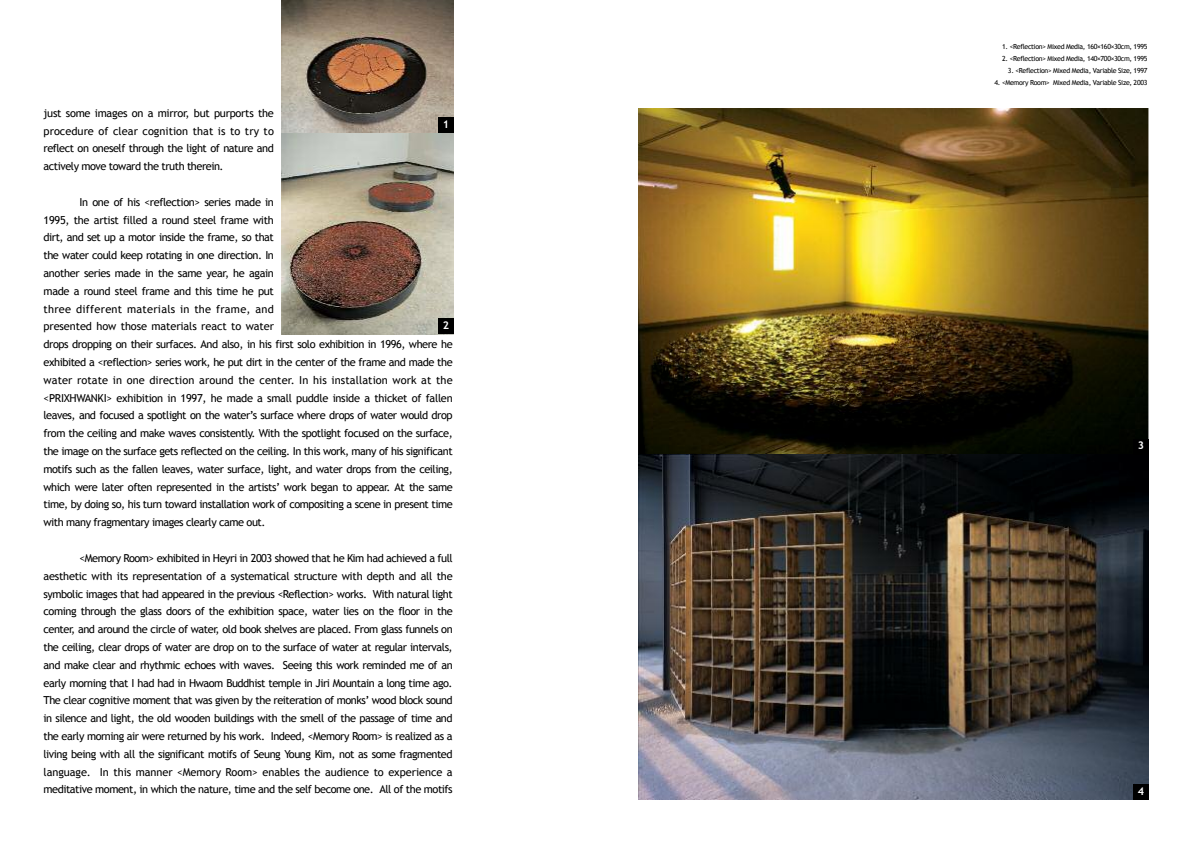
<style>
.page{position:relative;width:1191px;height:842px;background:#fff}
.page>*{position:absolute;margin:0;border:0;box-sizing:border-box;transform-origin:0 0}
.t1{font:11px/17.8px "Trebuchet MS";letter-spacing:-.04em;color:#000;text-align:justify}
.t2{font:700 10.7px "Trebuchet MS";color:#fff}
.t3{font:7px "Trebuchet MS";letter-spacing:-.04em;color:#000}
</style>
<div class="page">
<img style="left:282px;top:0;width:172px;height:133px">
<img style="left:282px;top:133px;width:172px;height:201px">
<img style="left:638px;top:108px;width:510px;height:347px">
<img style="left:638px;top:455px;width:510px;height:344px">
<div style="left:438px;top:118px;width:16px;height:15px;background:#000"></div>
<div style="left:438px;top:319px;width:16px;height:15px;background:#000"></div>
<div style="left:1133px;top:439px;width:15px;height:15px;background:#000"></div>
<div style="left:1133px;top:784px;width:15px;height:15px;background:#000"></div>
<p class="t1" style="left:44px;top:104px;width:232px">just some images on a mirror, but purports the procedure of clear cognition that is to try to reflect on oneself through the light of nature and actively move toward the truth therein.</p>
<p class="t1" style="left:44px;top:193px;width:411px;text-align:left;text-indent:36px">In one of his &lt;reflection&gt; series made in<br>1995, the artist filled a round steel frame with<br>dirt, and set up a motor inside the frame, so that<br>the water could keep rotating in one direction. In<br>another series made in the same year, he again<br>made a round steel frame and this time he put<br>three different materials in the frame, and<br>presented how those materials react to water<br>drops dropping on their surfaces. And also, in his first solo exhibition in 1996, where he exhibited a &lt;reflection&gt; series work, he put dirt in the center of the frame and made the water rotate in one direction around the center. In his installation work at the &lt;PRIXHWANKI&gt; exhibition in 1997, he made a small puddle inside a thicket of fallen leaves, and focused a spotlight on the water’s surface where drops of water would drop from the ceiling and make waves consistently. With the spotlight focused on the surface, the image on the surface gets reflected on the ceiling. In this work, many of his significant motifs such as the fallen leaves, water surface, light, and water drops from the ceiling, which were later often represented in the artists’ work began to appear. At the same time, by doing so, his turn toward installation work of compositing a scene in present time with many fragmentary images clearly came out.</p>
<p class="t1" style="left:43px;top:549px;width:411px;text-indent:36px">&lt;Memory Room&gt; exhibited in Heyri in 2003 showed that he Kim had achieved a full aesthetic with its representation of a systematical structure with depth and all the symbolic images that had appeared in the previous &lt;Reflection&gt; works. With natural light coming through the glass doors of the exhibition space, water lies on the floor in the center, and around the circle of water, old book shelves are placed. From glass funnels on the ceiling, clear drops of water are drop on to the surface of water at regular intervals, and make clear and rhythmic echoes with waves. Seeing this work reminded me of an early morning that I had had in Hwaom Buddhist temple in Jiri Mountain a long time ago.<br>The clear cognitive moment that was given by the reiteration of monks’ wood block sound in silence and light, the old wooden buildings with the smell of the passage of time and the early morning air were returned by his work. Indeed, &lt;Memory Room&gt; is realized as a living being with all the significant motifs of Seung Young Kim, not as some fragmented language. In this manner &lt;Memory Room&gt; enables the audience to experience a meditative moment, in which the nature, time and the self become one. All of the motifs</p>
<p class="t2" style="left:443px;top:118px;width:8px">1</p>
<p class="t2" style="left:443px;top:319px;width:8px">2</p>
<p class="t3" style="left:1002px;top:42px;width:147px">1. &lt;Reflection&gt; Mixed Media, 160×160×30cm, 1995</p>
<p class="t3" style="left:1002px;top:54px;width:147px">2. &lt;Reflection&gt; Mixed Media, 140×700×30cm, 1995</p>
<p class="t3" style="left:1008px;top:66px;width:141px">3. &lt;Reflection&gt; Mixed Media, Variable Size, 1997</p>
<p class="t3" style="left:994px;top:78px;width:154px">4. &lt;Memory Room&gt; Mixed Media, Variable Size, 2003</p>
<p class="t2" style="left:1137px;top:439px;width:8px">3</p>
<p class="t2" style="left:1137px;top:784px;width:8px">4</p>
</div>
